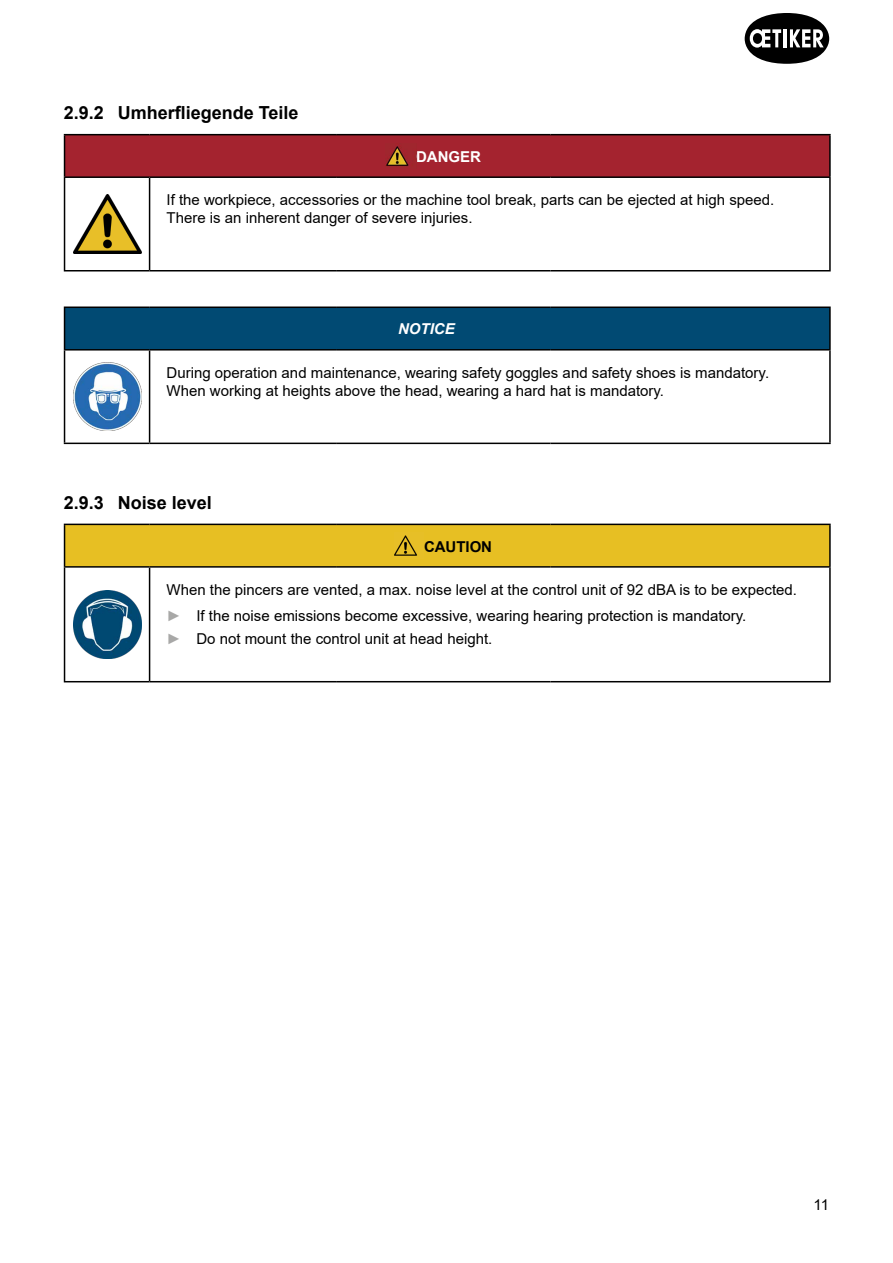
<style>
.page{position:relative;width:893px;height:1263px;background:#fff}
.page>*{position:absolute;margin:0;border:0;box-sizing:border-box;transform-origin:0 0}
.t1{font:700 18px "Arial";color:#000}
.t2{font:15px/18px "Arial";color:#000}
.t3{font:700 15px "Arial";letter-spacing:-.005em;color:#000}
.t4{font:700 15px "Arial";color:#fff}
.t5{font:italic 700 15px "Arial";color:#fff}
.s1{color:#a8a8a7}
</style>
<div class="page">
<svg style="left:745px;top:13px;width:84px;height:51px"></svg>
<div style="left:65px;top:135px;width:764px;height:41px;background:#a4232f"></div>
<hr style="left:64px;top:134px;width:86px;height:1px;background:#000">
<hr style="left:64px;top:135px;width:1px;height:41px;background:#000">
<hr style="left:150px;top:134px;width:186px;height:1px;background:#000">
<hr style="left:336px;top:134px;width:215px;height:1px;background:#000">
<hr style="left:551px;top:134px;width:280px;height:1px;background:#000">
<hr style="left:829px;top:135px;width:2px;height:41px;background:#000">
<hr style="left:64px;top:176px;width:86px;height:2px;background:#000">
<hr style="left:64px;top:178px;width:1px;height:92px;background:#000">
<hr style="left:150px;top:176px;width:186px;height:2px;background:#000">
<hr style="left:149px;top:178px;width:1px;height:92px;background:#000">
<hr style="left:336px;top:176px;width:215px;height:2px;background:#000">
<hr style="left:551px;top:176px;width:280px;height:2px;background:#000">
<hr style="left:829px;top:178px;width:2px;height:92px;background:#000">
<hr style="left:64px;top:270px;width:86px;height:1px;background:#000">
<hr style="left:150px;top:270px;width:186px;height:1px;background:#000">
<hr style="left:336px;top:270px;width:215px;height:1px;background:#000">
<hr style="left:551px;top:270px;width:280px;height:1px;background:#000">
<img style="left:386px;top:143px;width:30px;height:26px">
<img style="left:73px;top:194px;width:68px;height:60px">
<div style="left:65px;top:308px;width:764px;height:41px;background:#014a73"></div>
<hr style="left:64px;top:306px;width:86px;height:2px;background:#000">
<hr style="left:64px;top:308px;width:1px;height:41px;background:#000">
<hr style="left:150px;top:306px;width:186px;height:2px;background:#000">
<hr style="left:336px;top:306px;width:215px;height:2px;background:#000">
<hr style="left:551px;top:306px;width:280px;height:2px;background:#000">
<hr style="left:829px;top:308px;width:2px;height:41px;background:#000">
<hr style="left:64px;top:349px;width:86px;height:1px;background:#000">
<hr style="left:64px;top:350px;width:1px;height:93px;background:#000">
<hr style="left:150px;top:349px;width:186px;height:1px;background:#000">
<hr style="left:149px;top:350px;width:1px;height:93px;background:#000">
<hr style="left:336px;top:349px;width:215px;height:1px;background:#000">
<hr style="left:551px;top:349px;width:280px;height:1px;background:#000">
<hr style="left:829px;top:350px;width:2px;height:93px;background:#000">
<hr style="left:64px;top:443px;width:86px;height:1px;background:#000">
<hr style="left:150px;top:443px;width:186px;height:1px;background:#000">
<hr style="left:336px;top:443px;width:215px;height:1px;background:#000">
<hr style="left:551px;top:443px;width:280px;height:1px;background:#000">
<img style="left:73px;top:362px;width:68px;height:69px">
<div style="left:65px;top:525px;width:764px;height:41px;background:#e7bf23"></div>
<hr style="left:64px;top:524px;width:86px;height:1px;background:#000">
<hr style="left:64px;top:525px;width:1px;height:41px;background:#000">
<hr style="left:150px;top:524px;width:186px;height:1px;background:#000">
<hr style="left:336px;top:524px;width:215px;height:1px;background:#000">
<hr style="left:551px;top:524px;width:280px;height:1px;background:#000">
<hr style="left:829px;top:525px;width:2px;height:41px;background:#000">
<hr style="left:64px;top:566px;width:86px;height:2px;background:#000">
<hr style="left:64px;top:568px;width:1px;height:113px;background:#000">
<hr style="left:150px;top:566px;width:186px;height:2px;background:#000">
<hr style="left:149px;top:568px;width:1px;height:113px;background:#000">
<hr style="left:336px;top:566px;width:215px;height:2px;background:#000">
<hr style="left:551px;top:566px;width:280px;height:2px;background:#000">
<hr style="left:829px;top:568px;width:2px;height:113px;background:#000">
<hr style="left:64px;top:681px;width:86px;height:1px;background:#000">
<hr style="left:150px;top:681px;width:186px;height:1px;background:#000">
<hr style="left:336px;top:681px;width:215px;height:1px;background:#000">
<hr style="left:551px;top:681px;width:280px;height:1px;background:#000">
<img style="left:395px;top:533px;width:29px;height:25px">
<img style="left:73px;top:590px;width:68px;height:68px">
<p class="t1" style="left:64px;top:100px;width:236px">2.9.2 Umherfliegende Teile</p>
<p class="t4" style="left:416px;top:146px;width:66px">DANGER</p>
<p class="t2" style="left:167px;top:191px;width:609px">If the workpiece, accessories or the machine tool break, parts can be ejected at high speed.<br>There is an inherent danger of severe injuries.</p>
<p class="t5" style="left:398px;top:319px;width:58px">NOTICE</p>
<p class="t2" style="left:167px;top:363px;width:604px">During operation and maintenance, wearing safety goggles and safety shoes is mandatory.<br>When working at heights above the head, wearing a hard hat is mandatory.</p>
<p class="t1" style="left:64px;top:490px;width:150px">2.9.3 Noise level</p>
<p class="t3" style="left:424px;top:536px;width:70px">CAUTION</p>
<p class="t2" style="left:167px;top:576px;width:632px;line-height:26.5px">When the pincers are vented, a max. noise level at the control unit of 92 dBA is to be expected. <span class="s1">►</span> If the noise emissions become excessive, wearing hearing protection is mandatory.</p>
<p class="t2" style="left:167px;top:629px;width:327px"><span class="s1">►</span> Do not mount the control unit at head height.</p>
<p class="t2" style="left:814px;top:1196px;width:17px">11</p>
</div>
